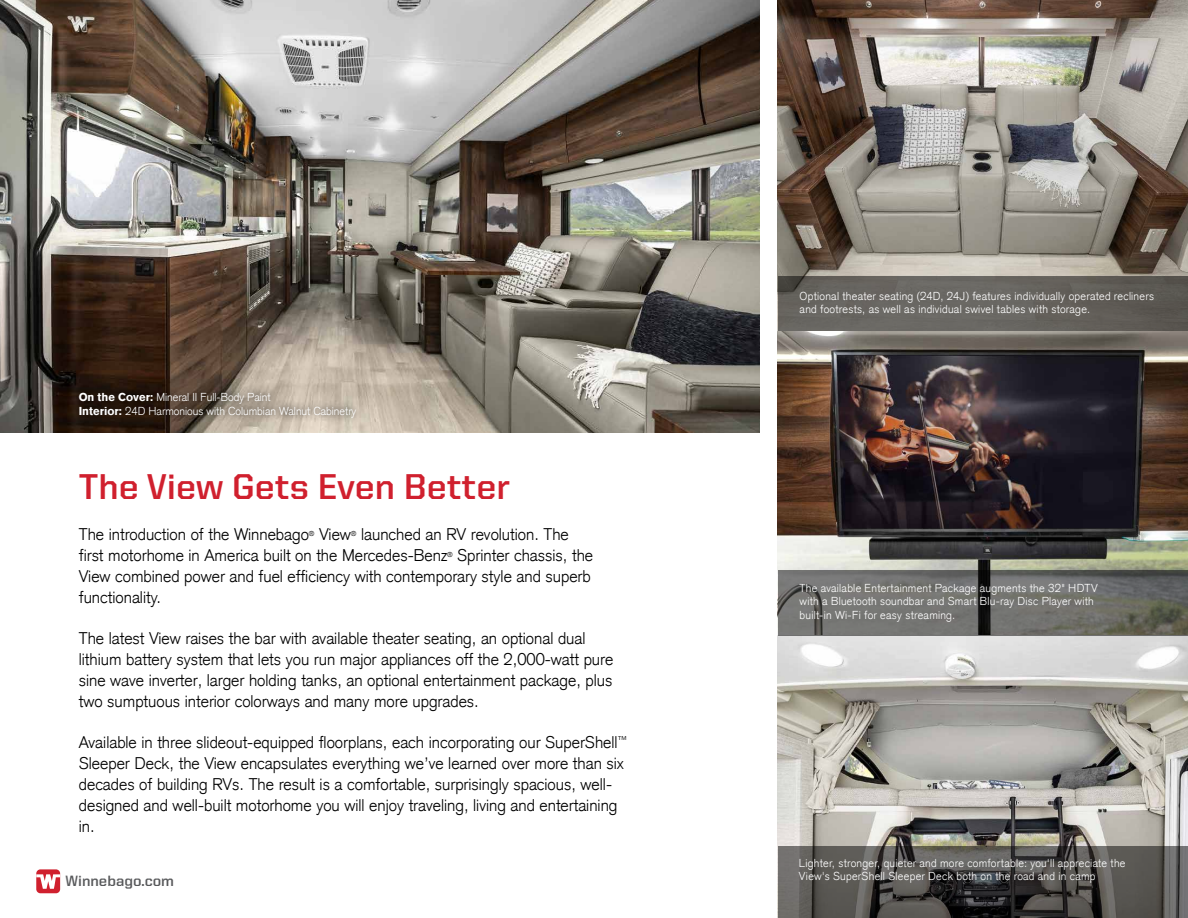
<style>
.page{position:relative;width:1188px;height:918px;background:#fff}
.page>*{position:absolute;margin:0;border:0;box-sizing:border-box;transform-origin:0 0}
.t1{font:700 36px "United Sans Reg";color:#d0202e}
.t2{font:300 16.5px/21px "Akzidenz Grotesk CE";color:#000}
.t3{font:700 15px "United Sans Reg";color:#58595b}
.t4{font:300 11.25px/13.5px "Akzidenz Grotesk CE";letter-spacing:.025em;color:#fff}
.t5{font:300 11.25px/13.5px "Akzidenz Grotesk CE";color:#fff}
.t6{font:300 7.05px "Akzidenz Grotesk CE";color:#000}
.s1{font-weight:900}
</style>
<div class="page">
<svg style="left:36px;top:873px;width:25px;height:21px"></svg>
<div style="left:36px;top:869px;width:24px;height:24px;background:#d0202e;border-radius:4px"></div>
<svg style="left:36px;top:874px;width:24px;height:15px"></svg>
<img style="left:778px;top:331px;width:410px;height:239px">
<img style="left:0;top:0;width:760px;height:432px">
<img style="left:778px;top:636px;width:410px;height:210px">
<svg style="left:778px;top:0;width:410px;height:276px;background:#918980"></svg>
<svg style="left:778px;top:570px;width:410px;height:66px;background:#6a6b67"></svg>
<svg style="left:778px;top:846px;width:410px;height:72px;background:#504e4b"></svg>
<div style="left:778px;top:276px;width:410px;height:55px;background:linear-gradient(to right,#6a6864,#5f5b55)"></div>
<svg style="left:71px;top:385px;width:292px;height:39px;background:#726558"></svg>
<p class="t5" style="left:79px;top:390px;width:279px"><span class="s1">On the Cover:</span> Mineral II Full-Body Paint<br><span class="s1">Interior:</span> 24D Harmonious with Columbian Walnut Cabinetry</p>
<h1 class="t1" style="left:79px;top:466px;width:433px">The View Gets Even Better</h1>
<p class="t2" style="left:79px;top:523px;width:232px">The introduction of the Winnebago</p>
<p class="t6" style="left:309px;top:529px;width:7px">®</p>
<p class="t2" style="left:319px;top:523px;width:33px">View</p>
<p class="t6" style="left:351px;top:529px;width:7px">®</p>
<p class="t2" style="left:79px;top:523px;width:492px;text-indent:282px">launched an RV revolution. The first motorhome in America built on the Mercedes-Benz</p>
<p class="t2" style="left:79px;top:544px;width:516px;text-indent:378px">Sprinter chassis, the<br>View combined power and fuel efficiency with contemporary style and superb functionality.</p>
<p class="t2" style="left:79px;top:628px;width:536px">The latest View raises the bar with available theater seating, an optional dual lithium battery system that lets you run major appliances off the 2,000-watt pure sine wave inverter, larger holding tanks, an optional entertainment package, plus two sumptuous interior colorways and many more upgrades.</p>
<p class="t2" style="left:79px;top:732px;width:550px">Available in three slideout-equipped floorplans, each incorporating our SuperShell<sup>™ </sup>Sleeper Deck, the View encapsulates everything we’ve learned over more than six decades of building RVs. The result is a comfortable, surprisingly spacious, well&shy;designed and well-built motorhome you will enjoy traveling, living and entertaining in.</p>
<p class="t6" style="left:447px;top:550px;width:7px">®</p>
<p class="t3" style="left:66px;top:872px;width:110px">Winnebago.com</p>
<p class="t4" style="left:800px;top:289px;width:356px">Optional theater seating (24D, 24J) features individually operated recliners and footrests, as well as individual swivel tables with storage.</p>
<p class="t4" style="left:800px;top:581px;width:300px">The available Entertainment Package augments the 32" HDTV with a Bluetooth soundbar and Smart Blu-ray Disc Player with built-in Wi-Fi for easy streaming.</p>
<p class="t4" style="left:799px;top:856px;width:328px">Lighter, stronger, quieter and more comfortable: you'll appreciate the<br>View's SuperShell Sleeper Deck both on the road and in camp</p>
</div>
